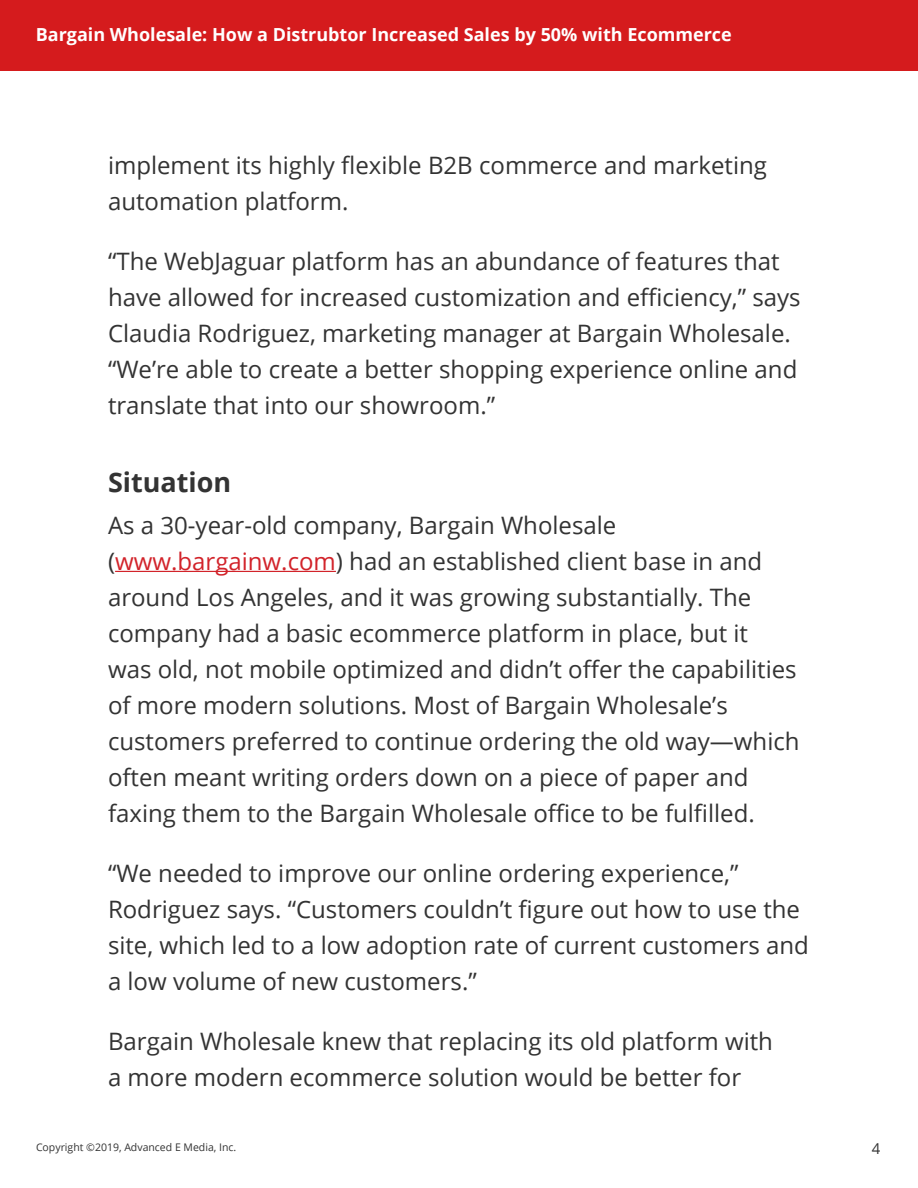
<style>
.page{position:relative;width:918px;height:1188px;background:#fff}
.page>*{position:absolute;margin:0;border:0;box-sizing:border-box;transform-origin:0 0}
.t1{font:700 27px "Open Sans";color:#333}
.t2{font:24px/36px "Open Sans";color:#333}
.t3{font:700 18px "Open Sans";color:#fff}
.t4{font:15px "Open Sans";color:#333}
.t5{font:10.5px "Open Sans";color:#333}
.s1{color:#d2232a}
</style>
<div class="page">
<div style="left:0;top:0;width:918px;height:70px;background:#d51b1d"></div>
<hr style="left:115px;top:571px;width:221px;height:1px;background:#d2232a">
<p class="t3" style="left:36px;top:22px;width:698px">Bargain Wholesale: How a Distrubtor Increased Sales by 50% with Ecommerce</p>
<p class="t2" style="left:108px;top:146px;width:661px">implement its highly flexible B2B commerce and marketing automation platform.</p>
<p class="t2" style="left:108px;top:242px;width:694px">“The WebJaguar platform has an abundance of features that have allowed for increased customization and efficiency,” says Claudia Rodriguez, marketing manager at Bargain Wholesale. “We’re able to create a better shopping experience online and translate that into our showroom.”</p>
<p class="t1" style="left:108px;top:463px;width:125px">Situation</p>
<p class="t2" style="left:108px;top:506px;width:693px">As a 30-year-old company, Bargain Wholesale (<span class="s1">www.bargainw.com</span>) had an established client base in and around Los Angeles, and it was growing substantially. The company had a basic ecommerce platform in place, but it<br>was old, not mobile optimized and didn’t offer the capabilities of more modern solutions. Most of Bargain Wholesale’s customers preferred to continue ordering the old way—which often meant writing orders down on a piece of paper and faxing them to the Bargain Wholesale office to be fulfilled.</p>
<p class="t2" style="left:108px;top:854px;width:702px">“We needed to improve our online ordering experience,” Rodriguez says. “Customers couldn’t figure out how to use the site, which led to a low adoption rate of current customers and a low volume of new customers.”</p>
<p class="t2" style="left:108px;top:1022px;width:667px">Bargain Wholesale knew that replacing its old platform with a more modern ecommerce solution would be better for</p>
<p class="t5" style="left:36px;top:1140px;width:202px">Copyright ©2019, Advanced E Media, Inc.</p>
<p class="t4" style="left:872px;top:1139px;width:10px">4</p>
</div>
